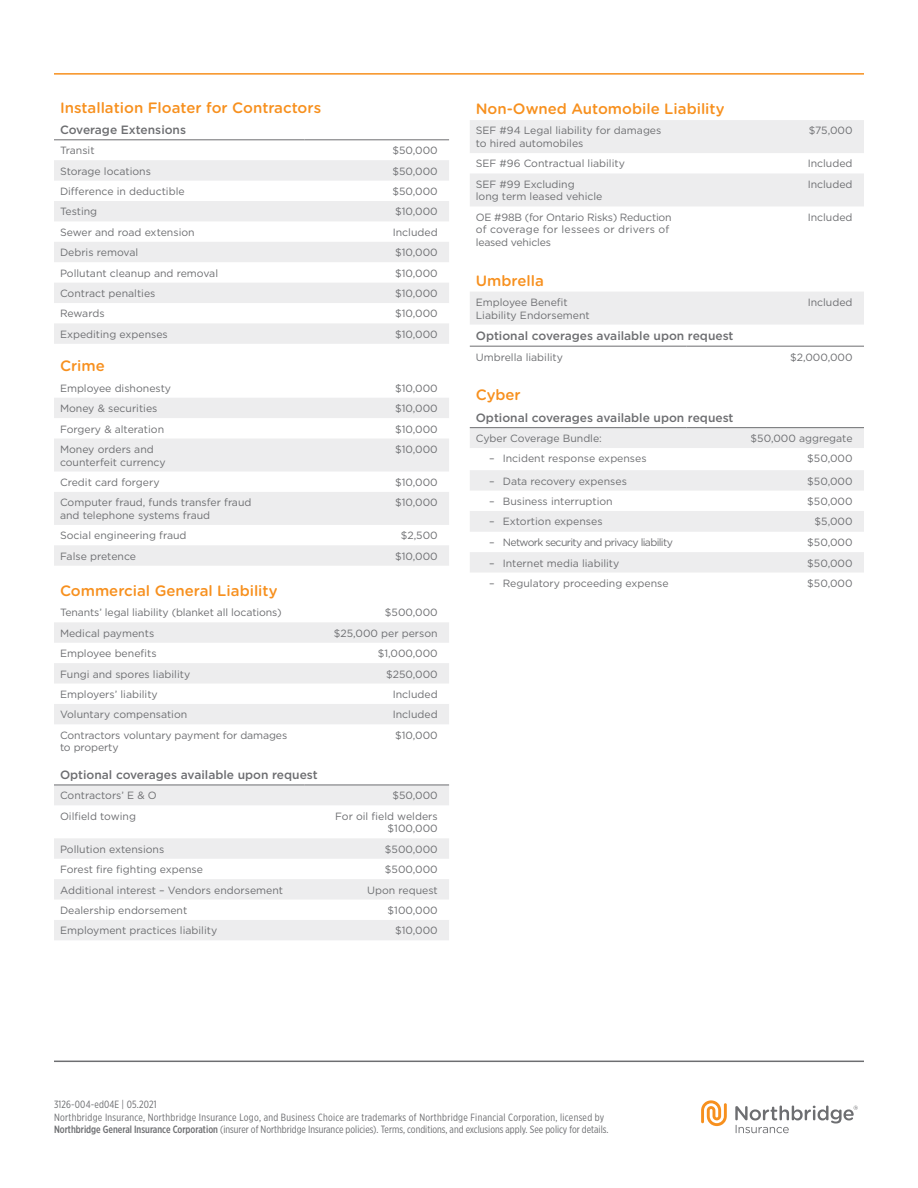
<style>
.page{position:relative;width:918px;height:1188px;background:#fff}
.page>*{position:absolute;margin:0;border:0;box-sizing:border-box;transform-origin:0 0}
.t1{font:500 15px "Gotham Rounded";color:#f7901e}
.Sub_Headers{font:500 12px "Gotham";color:#6d6e71}
.Body_Copy{font:10.5px/12.6px "Gotham";color:#6d6e71}
.Body_-_Right_Align{font:10.5px "Gotham";color:#6d6e71}
.t2{font:10.5px/12.6px "Gotham X Narrow";letter-spacing:.015em;color:#6d6e71}
.Body_-_Indent__dash{font:10.5px "Gotham";color:#6d6e71}
.Body_Copy-2{font:10.5px/12.6px "Gotham";letter-spacing:-.02em;color:#6d6e71}
.Body_-_Indent__dash-2{font:10.5px "Gotham";letter-spacing:-.06em;color:#6d6e71}
.s1{font-weight:500}
</style>
<div class="page">
<hr style="left:54px;top:1061px;width:810px;height:1px;background:#6d6e71">
<svg style="left:701px;top:1100px;width:26px;height:26px"></svg>
<svg style="left:735px;top:1106px;width:123px;height:27px"></svg>
<hr style="left:54px;top:73px;width:810px;height:2px;background:#f7901e">
<svg style="left:54px;top:160px;width:395px;height:184px;fill:#ededee"></svg>
<hr style="left:54px;top:140px;width:251px;height:1px;background:#6d6e71">
<hr style="left:305px;top:140px;width:144px;height:1px;background:#6d6e71">
<svg style="left:54px;top:398px;width:395px;height:168px;fill:#ededee"></svg>
<svg style="left:54px;top:622px;width:395px;height:102px"></svg>
<svg style="left:54px;top:786px;width:395px;height:154px;fill:#eeeeef"></svg>
<hr style="left:54px;top:785px;width:251px;height:1px;background:#6d6e71">
<hr style="left:305px;top:785px;width:144px;height:1px;background:#6d6e71">
<svg style="left:470px;top:120px;width:394px;height:86px"></svg>
<div style="left:470px;top:292px;width:394px;height:33px;background:#ededee"></div>
<hr style="left:470px;top:346px;width:217px;height:1px;background:#6d6e71">
<hr style="left:687px;top:346px;width:177px;height:1px;background:#6d6e71">
<svg style="left:470px;top:428px;width:394px;height:144px;fill:#ededee"></svg>
<hr style="left:470px;top:427px;width:217px;height:1px;background:#6d6e71">
<hr style="left:687px;top:427px;width:177px;height:1px;background:#6d6e71">
<p class="t1" style="left:60px;top:97px;width:263px">Installation Floater for Contractors</p>
<h2 class="Sub_Headers" style="left:60px;top:122px;width:128px">Coverage Extensions</h2>
<p class="Body_Copy" style="left:60px;top:144px;width:36px">Transit</p>
<p class="Body_-_Right_Align" style="left:392px;top:144px;width:47px">$50,000</p>
<p class="Body_Copy" style="left:60px;top:164px;width:92px">Storage locations</p>
<p class="Body_-_Right_Align" style="left:392px;top:164px;width:47px">$50,000</p>
<p class="Body_Copy" style="left:60px;top:185px;width:126px">Difference in deductible</p>
<p class="Body_-_Right_Align" style="left:392px;top:185px;width:47px">$50,000</p>
<p class="Body_Copy" style="left:60px;top:205px;width:39px">Testing</p>
<p class="Body_-_Right_Align" style="left:395px;top:205px;width:44px">$10,000</p>
<p class="Body_Copy" style="left:60px;top:226px;width:136px">Sewer and road extension</p>
<p class="Body_-_Right_Align" style="left:393px;top:225px;width:46px">Included</p>
<p class="Body_Copy" style="left:60px;top:246px;width:80px">Debris removal</p>
<p class="Body_-_Right_Align" style="left:395px;top:246px;width:44px">$10,000</p>
<p class="Body_Copy" style="left:60px;top:266px;width:160px">Pollutant cleanup and removal</p>
<p class="Body_-_Right_Align" style="left:395px;top:266px;width:44px">$10,000</p>
<p class="Body_Copy" style="left:60px;top:287px;width:97px">Contract penalties</p>
<p class="Body_-_Right_Align" style="left:395px;top:287px;width:44px">$10,000</p>
<p class="Body_Copy" style="left:60px;top:307px;width:46px">Rewards</p>
<p class="Body_-_Right_Align" style="left:395px;top:307px;width:44px">$10,000</p>
<p class="Body_Copy" style="left:60px;top:328px;width:109px">Expediting expenses</p>
<p class="Body_-_Right_Align" style="left:395px;top:327px;width:44px">$10,000</p>
<p class="t1" style="left:60px;top:355px;width:46px">Crime</p>
<p class="Body_Copy" style="left:60px;top:381px;width:113px">Employee dishonesty</p>
<p class="Body_-_Right_Align" style="left:395px;top:381px;width:44px">$10,000</p>
<p class="Body_Copy" style="left:60px;top:402px;width:99px">Money &amp; securities</p>
<p class="Body_-_Right_Align" style="left:395px;top:402px;width:44px">$10,000</p>
<p class="Body_Copy" style="left:60px;top:422px;width:106px">Forgery &amp; alteration</p>
<p class="Body_-_Right_Align" style="left:395px;top:422px;width:44px">$10,000</p>
<p class="Body_Copy" style="left:60px;top:443px;width:107px">Money orders and counterfeit currency</p>
<p class="Body_-_Right_Align" style="left:395px;top:442px;width:44px">$10,000</p>
<p class="Body_Copy" style="left:60px;top:476px;width:101px">Credit card forgery</p>
<p class="Body_-_Right_Align" style="left:395px;top:475px;width:44px">$10,000</p>
<p class="Body_Copy" style="left:60px;top:496px;width:193px">Computer fraud, funds transfer fraud and telephone systems fraud</p>
<p class="Body_-_Right_Align" style="left:395px;top:496px;width:44px">$10,000</p>
<p class="Body_Copy" style="left:60px;top:529px;width:128px">Social engineering fraud</p>
<p class="Body_-_Right_Align" style="left:401px;top:529px;width:38px">$2,500</p>
<p class="Body_Copy" style="left:60px;top:549px;width:78px">False pretence</p>
<p class="Body_-_Right_Align" style="left:395px;top:549px;width:44px">$10,000</p>
<p class="t1" style="left:60px;top:580px;width:219px">Commercial General Liability</p>
<p class="Body_Copy" style="left:60px;top:606px;width:223px">Tenants’ legal liability (blanket all locations)</p>
<p class="Body_-_Right_Align" style="left:385px;top:606px;width:54px">$500,000</p>
<p class="Body_Copy" style="left:60px;top:627px;width:96px">Medical payments</p>
<p class="Body_-_Right_Align" style="left:334px;top:626px;width:105px">$25,000 per person</p>
<p class="Body_Copy" style="left:60px;top:647px;width:98px">Employee benefits</p>
<p class="Body_-_Right_Align" style="left:378px;top:647px;width:61px">$1,000,000</p>
<p class="Body_Copy" style="left:60px;top:667px;width:132px">Fungi and spores liability</p>
<p class="Body_-_Right_Align" style="left:386px;top:667px;width:53px">$250,000</p>
<p class="Body_Copy" style="left:60px;top:688px;width:99px">Employers’ liability</p>
<p class="Body_-_Right_Align" style="left:393px;top:688px;width:46px">Included</p>
<p class="Body_Copy" style="left:60px;top:708px;width:129px">Voluntary compensation</p>
<p class="Body_-_Right_Align" style="left:393px;top:708px;width:46px">Included</p>
<p class="Body_Copy" style="left:60px;top:729px;width:229px">Contractors voluntary payment for damages to property</p>
<p class="Body_-_Right_Align" style="left:395px;top:728px;width:44px">$10,000</p>
<h2 class="Sub_Headers" style="left:60px;top:767px;width:259px">Optional coverages available upon request</h2>
<p class="Body_Copy" style="left:60px;top:789px;width:98px">Contractors’ E &amp; O</p>
<p class="Body_-_Right_Align" style="left:392px;top:789px;width:47px">$50,000</p>
<p class="Body_Copy" style="left:60px;top:810px;width:78px">Oilfield towing</p>
<p class="Body_-_Right_Align" style="left:335px;top:809px;width:104px">For oil field welders</p>
<p class="Body_-_Right_Align" style="left:388px;top:822px;width:52px">$100,000</p>
<p class="Body_Copy" style="left:60px;top:843px;width:106px">Pollution extensions</p>
<p class="Body_-_Right_Align" style="left:385px;top:842px;width:54px">$500,000</p>
<p class="Body_Copy" style="left:60px;top:863px;width:144px">Forest fire fighting expense</p>
<p class="Body_-_Right_Align" style="left:385px;top:863px;width:54px">$500,000</p>
<p class="Body_Copy" style="left:60px;top:883px;width:225px">Additional interest – Vendors endorsement</p>
<p class="Body_-_Right_Align" style="left:367px;top:883px;width:72px">Upon request</p>
<p class="Body_Copy" style="left:60px;top:904px;width:129px">Dealership endorsement</p>
<p class="Body_-_Right_Align" style="left:388px;top:904px;width:52px">$100,000</p>
<p class="Body_Copy" style="left:60px;top:924px;width:159px">Employment practices liability</p>
<p class="Body_-_Right_Align" style="left:395px;top:924px;width:44px">$10,000</p>
<p class="t1" style="left:476px;top:98px;width:250px">Non-Owned Automobile Liability</p>
<p class="Body_Copy" style="left:476px;top:124px;width:187px">SEF #94 Legal liability for damages to hired automobiles</p>
<p class="Body_-_Right_Align" style="left:809px;top:124px;width:45px">$75,000</p>
<p class="Body_Copy" style="left:476px;top:157px;width:151px">SEF #96 Contractual liability</p>
<p class="Body_-_Right_Align" style="left:808px;top:157px;width:46px">Included</p>
<p class="Body_Copy" style="left:476px;top:178px;width:128px">SEF #99 Excluding<br>long term leased vehicle</p>
<p class="Body_-_Right_Align" style="left:808px;top:177px;width:46px">Included</p>
<p class="Body_Copy-2" style="left:476px;top:211px;width:197px">OE #98B (for Ontario Risks) Reduction of coverage for lessees or drivers of leased vehicles</p>
<p class="Body_-_Right_Align" style="left:808px;top:210px;width:46px">Included</p>
<p class="t1" style="left:476px;top:270px;width:70px">Umbrella</p>
<p class="Body_Copy" style="left:476px;top:296px;width:116px">Employee Benefit<br>Liability Endorsement</p>
<p class="Body_-_Right_Align" style="left:808px;top:296px;width:46px">Included</p>
<h2 class="Sub_Headers" style="left:476px;top:328px;width:259px">Optional coverages available upon request</h2>
<p class="Body_Copy" style="left:476px;top:350px;width:89px">Umbrella liability</p>
<p class="Body_-_Right_Align" style="left:790px;top:350px;width:64px">$2,000,000</p>
<p class="t1" style="left:476px;top:384px;width:47px">Cyber</p>
<h2 class="Sub_Headers" style="left:476px;top:410px;width:259px">Optional coverages available upon request</h2>
<p class="Body_Copy" style="left:476px;top:432px;width:128px">Cyber Coverage Bundle:</p>
<p class="Body_-_Right_Align" style="left:751px;top:432px;width:103px">$50,000 aggregate</p>
<p class="Body_-_Indent__dash" style="left:489px;top:452px;width:159px">– Incident response expenses</p>
<p class="Body_-_Right_Align" style="left:807px;top:452px;width:47px">$50,000</p>
<p class="Body_-_Indent__dash" style="left:489px;top:474px;width:139px">– Data recovery expenses</p>
<p class="Body_-_Right_Align" style="left:807px;top:474px;width:47px">$50,000</p>
<p class="Body_-_Indent__dash" style="left:489px;top:495px;width:125px">– Business interruption</p>
<p class="Body_-_Right_Align" style="left:807px;top:495px;width:47px">$50,000</p>
<p class="Body_-_Indent__dash" style="left:489px;top:515px;width:115px">– Extortion expenses</p>
<p class="Body_-_Right_Align" style="left:815px;top:515px;width:39px">$5,000</p>
<p class="Body_-_Indent__dash-2" style="left:489px;top:536px;width:185px">– Network security and privacy liability</p>
<p class="Body_-_Right_Align" style="left:807px;top:536px;width:47px">$50,000</p>
<p class="Body_-_Indent__dash" style="left:489px;top:556px;width:132px">– Internet media liability</p>
<p class="Body_-_Right_Align" style="left:807px;top:556px;width:47px">$50,000</p>
<p class="Body_-_Indent__dash" style="left:489px;top:577px;width:181px">– Regulatory proceeding expense</p>
<p class="Body_-_Right_Align" style="left:807px;top:577px;width:47px">$50,000</p>
<p class="t2" style="left:54px;top:1098px;width:556px">3126-004-ed04E | 05.2021<br>Northbridge Insurance, Northbridge Insurance Logo, and Business Choice are trademarks of Northbridge Financial Corporation, licensed by<br><span class="s1">Northbridge General Insurance Corporation</span> (insurer of Northbridge Insurance policies). Terms, conditions, and exclusions apply. See policy for details.</p>
</div>
